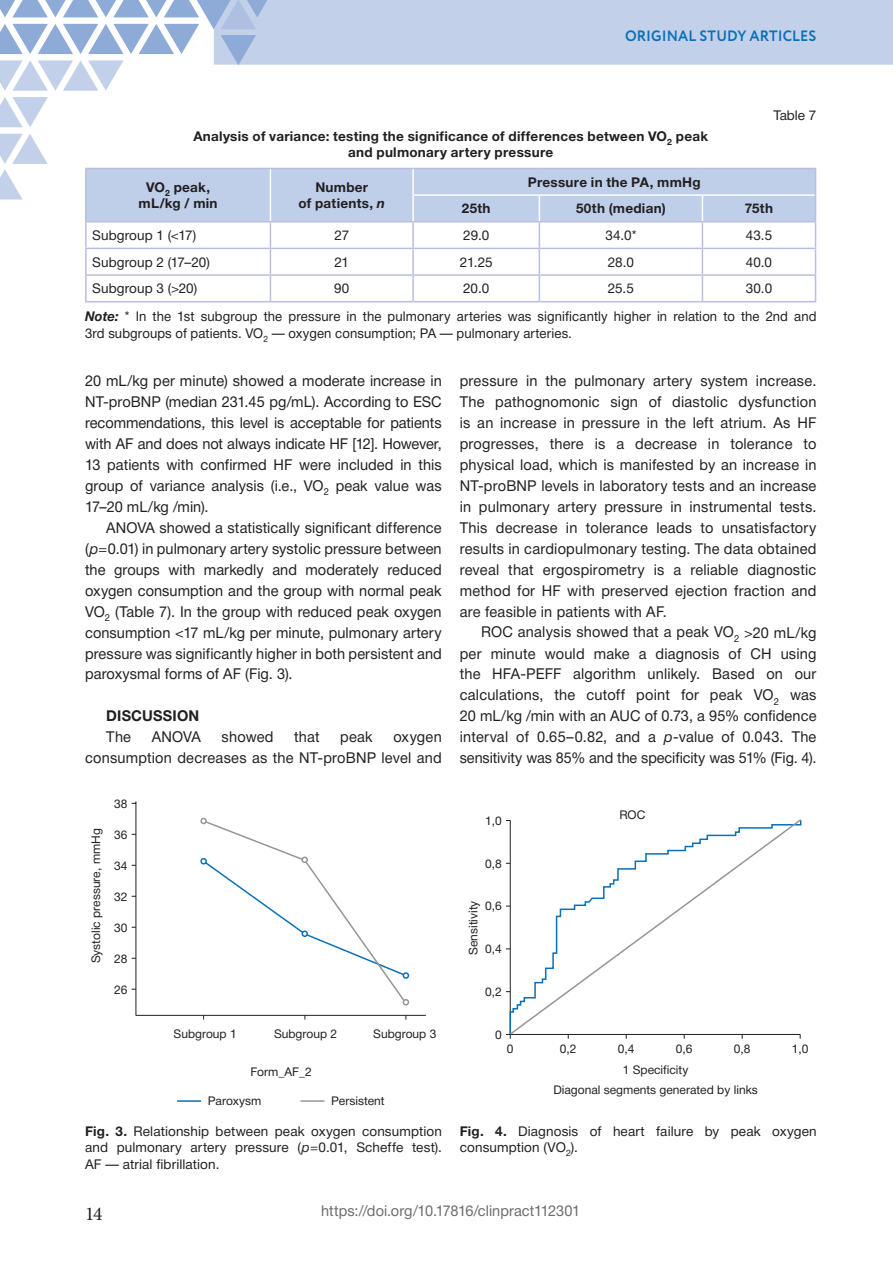
<style>
.page{position:relative;width:893px;height:1263px;background:#fff}
.page>*{position:absolute;margin:0;border:0;box-sizing:border-box;transform-origin:0 0}
.t1{font:19.5px "Minion Pro";color:#231f20}
.t2{font:15px/21px "Helvetica Neue Cyr";letter-spacing:.005em;color:#231f20;text-align:justify}
.t3{font:15px "Helvetica Neue Cyr";color:#6c6d70}
.t4{font:700 15px "Circe";letter-spacing:.01em;color:#0970b9;scale:.95 1}
.t5{font:700 15px "Helvetica Neue Cyr";letter-spacing:.01em;color:#231f20}
.t6{font:13.5px/16.5px "Helvetica Neue Cyr";letter-spacing:.01em;color:#231f20}
.t7{font:700 13.5px/16.5px "Helvetica Neue Cyr";letter-spacing:.02em;color:#231f20;text-align:center}
.t8{font:12px/20.1px "Helvetica Neue Cyr";color:#231f20;text-align:center}
.s1{font-style:italic}
.s2{font-weight:700;font-style:italic}
.s3{font-weight:700}
</style>
<div class="page">
<svg style="left:0;top:97px;width:48px;height:30px"></svg>
<svg style="left:0;top:134px;width:48px;height:65px"></svg>
<svg style="left:0;top:0;width:893px;height:91px"></svg>
<hr style="left:85px;top:168px;width:185px;height:1px;background:#babfe0">
<hr style="left:85px;top:169px;width:2px;height:26px;background:#babfe0">
<hr style="left:85px;top:195px;width:2px;height:26px;background:#babfe0">
<hr style="left:85px;top:221px;width:185px;height:1px;background:#babfe0">
<hr style="left:85px;top:222px;width:2px;height:26px;background:#babfe0">
<hr style="left:85px;top:248px;width:185px;height:1px;background:#babfe0">
<hr style="left:85px;top:249px;width:2px;height:25px;background:#babfe0">
<hr style="left:85px;top:274px;width:185px;height:2px;background:#babfe0">
<hr style="left:85px;top:276px;width:2px;height:25px;background:#babfe0">
<hr style="left:85px;top:301px;width:185px;height:1px;background:#babfe0">
<hr style="left:270px;top:301px;width:143px;height:1px;background:#babfe0">
<hr style="left:413px;top:301px;width:126px;height:1px;background:#babfe0">
<hr style="left:539px;top:301px;width:163px;height:1px;background:#babfe0">
<hr style="left:702px;top:301px;width:114px;height:1px;background:#babfe0">
<svg style="left:86px;top:168px;width:730px;height:133px"></svg>
<hr style="left:136px;top:1015px;width:290px;height:1px;background:#231f20">
<hr style="left:136px;top:801px;width:1px;height:214px;background:#231f20">
<hr style="left:177px;top:1100px;width:24px;height:2px;background:#0970b9">
<hr style="left:300px;top:1100px;width:24px;height:2px;background:#939598">
<div style="left:200px;top:858px;width:7px;height:6px;border:2px solid #0970b9;border-radius:50%"></div>
<div style="left:200px;top:818px;width:7px;height:6px;border:2px solid #939598;border-radius:50%"></div>
<svg style="left:201px;top:818px;width:208px;height:187px"></svg>
<svg style="left:508px;top:819px;width:294px;height:217px"></svg>
<p class="t4" style="left:625px;top:26px;width:203px">ORIGINAL STUDY ARTICLES</p>
<p class="t6" style="left:773px;top:107px;width:45px">Table 7</p>
<p class="t7" style="left:193px;top:128px;width:516px">Analysis of variance: testing the significance of differences between VO<sub>2</sub> peak and pulmonary artery pressure</p>
<p class="t7" style="left:139px;top:179px;width:81px">VO<sub>2</sub> peak, mL/kg / min</p>
<p class="t7" style="left:298px;top:179px;width:88px">Number<br>of patients, <span class="s1">n</span></p>
<p class="t7" style="left:528px;top:174px;width:174px">Pressure in the PA, mmHg</p>
<p class="t7" style="left:462px;top:200px;width:30px">25th</p>
<p class="t7" style="left:576px;top:200px;width:91px">50th (median)</p>
<p class="t7" style="left:745px;top:200px;width:30px">75th</p>
<p class="t6" style="left:92px;top:227px;width:106px">Subgroup 1 (&lt;17)</p>
<p class="t6" style="left:334px;top:227px;width:16px">27</p>
<p class="t6" style="left:463px;top:227px;width:28px">29.0</p>
<p class="t6" style="left:605px;top:227px;width:33px">34.0*</p>
<p class="t6" style="left:746px;top:227px;width:28px">43.5</p>
<p class="t6" style="left:92px;top:254px;width:119px">Subgroup 2 (17–20)</p>
<p class="t6" style="left:334px;top:254px;width:16px">21</p>
<p class="t6" style="left:460px;top:254px;width:34px">21.25</p>
<p class="t6" style="left:608px;top:254px;width:28px">28.0</p>
<p class="t6" style="left:746px;top:254px;width:28px">40.0</p>
<p class="t6" style="left:92px;top:280px;width:107px">Subgroup 3 (&gt;20)</p>
<p class="t6" style="left:334px;top:280px;width:17px">90</p>
<p class="t6" style="left:463px;top:280px;width:28px">20.0</p>
<p class="t6" style="left:608px;top:280px;width:28px">25.5</p>
<p class="t6" style="left:85px;top:274px;width:733px;line-height:28.2px;text-indent:661px">30.0<br><span class="s2">Note:</span> * In the 1st subgroup the pressure in the pulmonary arteries was significantly higher in relation to the 2nd and</p>
<p class="t6" style="left:85px;top:325px;width:488px">3rd subgroups of patients. VO<sub>2</sub> — oxygen consumption; PA — pulmonary arteries.</p>
<p class="t2" style="left:85px;top:370px;width:358px">20 mL/kg per minute) showed a moderate increase in NT-proBNP (median 231.45 pg/mL). According to ESC recommendations, this level is acceptable for patients with AF and does not always indicate HF [12]. However, 13 patients with confirmed HF were included in this group of variance analysis (i.e., VO<sub>2</sub> peak value was 17–20 mL/kg /min).</p>
<p class="t2" style="left:85px;top:517px;width:358px;text-indent:21px">ANOVA showed a statistically significant difference (<span class="s1">p</span>=0.01) in pulmonary artery systolic pressure between the groups with markedly and moderately reduced oxygen consumption and the group with normal peak VO<sub>2</sub> (Table 7). In the group with reduced peak oxygen consumption &lt;17 mL/kg per minute, pulmonary artery pressure was significantly higher in both persistent and paroxysmal forms of AF (Fig. 3).</p>
<p class="t5" style="left:106px;top:708px;width:94px">DISCUSSION</p>
<p class="t2" style="left:106px;top:727px;width:26px">The</p>
<p class="t2" style="left:152px;top:727px;width:51px">ANOVA</p>
<p class="t2" style="left:222px;top:727px;width:53px">showed</p>
<p class="t2" style="left:294px;top:727px;width:27px">that</p>
<p class="t2" style="left:340px;top:727px;width:34px">peak</p>
<p class="t2" style="left:85px;top:727px;width:358px;text-align:right">oxygen<br>consumption decreases as the NT-proBNP level and</p>
<p class="t8" style="left:86px;top:963px;width:136px;rotate:-90deg">Systolic pressure, mmHg</p>
<p class="t8" style="left:114px;top:793px;width:15px">38</p>
<p class="t8" style="left:114px;top:824px;width:15px">36</p>
<p class="t8" style="left:114px;top:855px;width:15px">34</p>
<p class="t8" style="left:114px;top:886px;width:15px">32</p>
<p class="t8" style="left:114px;top:917px;width:15px">30</p>
<p class="t8" style="left:114px;top:948px;width:15px">28</p>
<p class="t8" style="left:114px;top:979px;width:15px">26</p>
<p class="t8" style="left:174px;top:1024px;width:65px">Subgroup 1</p>
<p class="t8" style="left:274px;top:1024px;width:65px">Subgroup 2</p>
<p class="t8" style="left:373px;top:1024px;width:65px">Subgroup 3</p>
<p class="t8" style="left:250px;top:1062px;width:63px">Form_AF_2</p>
<p class="t8" style="left:208px;top:1091px;width:55px">Paroxysm</p>
<p class="t8" style="left:331px;top:1091px;width:55px">Persistent</p>
<p class="t6" style="left:85px;top:1123px;width:358px;text-align:justify"><span class="s3">Fig. 3.</span> Relationship between peak oxygen consumption and pulmonary artery pressure (<span class="s1">p</span>=0.01, Scheffe test).<br>AF — atrial fibrillation.</p>
<p class="t2" style="left:460px;top:370px;width:358px">pressure in the pulmonary artery system increase.<br>The pathognomonic sign of diastolic dysfunction is an increase in pressure in the left atrium. As HF progresses, there is a decrease in tolerance to physical load, which is manifested by an increase in NT-proBNP levels in laboratory tests and an increase in pulmonary artery pressure in instrumental tests.<br>This decrease in tolerance leads to unsatisfactory results in cardiopulmonary testing. The data obtained reveal that ergospirometry is a reliable diagnostic method for HF with preserved ejection fraction and are feasible in patients with AF.</p>
<p class="t2" style="left:460px;top:622px;width:358px;text-indent:21px">ROC analysis showed that a peak VO<sub>2</sub> &gt;20 mL/kg per minute would make a diagnosis of CH using the HFA-PEFF algorithm unlikely. Based on our calculations, the cutoff point for peak VO<sub>2</sub> was 20 mL/kg /min with an AUC of 0.73, a 95% confidence interval of 0.65–0.82, and a <span class="s1">p</span>-value of 0.043. The sensitivity was 85% and the specificity was 51% (Fig. 4).</p>
<p class="t8" style="left:485px;top:811px;width:18px">1,0</p>
<p class="t8" style="left:485px;top:853px;width:18px">0,8</p>
<p class="t8" style="left:463px;top:955px;width:56px;rotate:-90deg">Sensitivity</p>
<p class="t8" style="left:485px;top:896px;width:18px">0,6</p>
<p class="t8" style="left:485px;top:939px;width:18px">0,4</p>
<p class="t8" style="left:485px;top:982px;width:18px">0,2</p>
<p class="t8" style="left:495px;top:1024px;width:8px">0</p>
<p class="t8" style="left:619px;top:804px;width:28px">ROC</p>
<p class="t8" style="left:507px;top:1039px;width:8px">0</p>
<p class="t8" style="left:560px;top:1039px;width:18px">0,2</p>
<p class="t8" style="left:618px;top:1039px;width:18px">0,4</p>
<p class="t8" style="left:676px;top:1039px;width:18px">0,6</p>
<p class="t8" style="left:734px;top:1039px;width:18px">0,8</p>
<p class="t8" style="left:792px;top:1039px;width:18px">1,0</p>
<p class="t8" style="left:553px;top:1060px;width:206px">1 Specificity<br>Diagonal segments generated by links</p>
<p class="t6" style="left:460px;top:1123px;width:358px"><span class="s3">Fig. 4.</span> Diagnosis of heart failure by peak oxygen consumption (VO<sub>2</sub>).</p>
<h1 class="t1" style="left:85px;top:1200px;width:19px">14</h1>
<p class="t3" style="left:321px;top:1203px;width:261px">https://doi.org/10.17816/clinpract112301</p>
</div>
